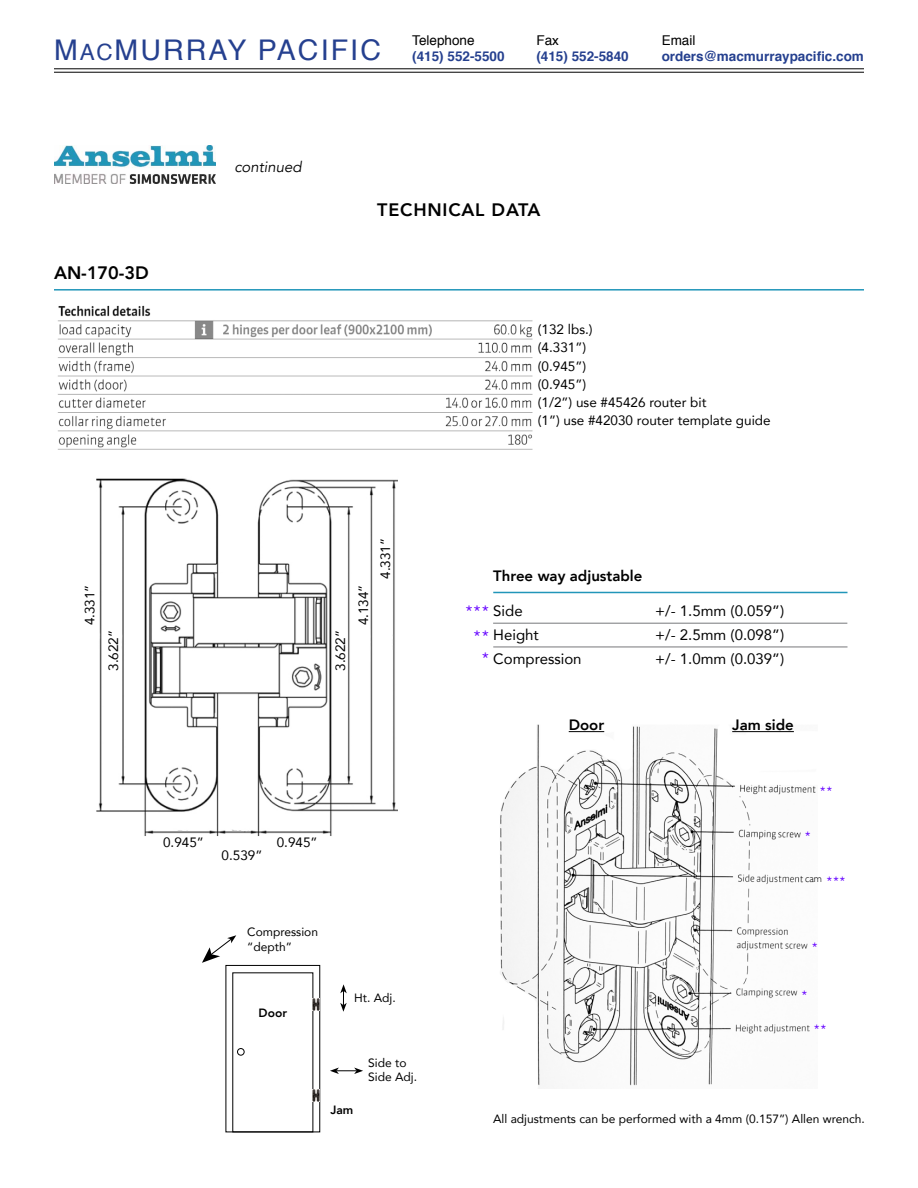
<style>
.page{position:relative;width:918px;height:1188px;background:#fff}
.page>*{position:absolute;margin:0;border:0;box-sizing:border-box;transform-origin:0 0}
.t1{font:28.5px "Helvetica";letter-spacing:.075em;color:#25408f}
.t2{font:800 18px "Avenir";letter-spacing:.045em;color:#000}
.t3{font:15px "Avenir";color:#000}
.t4{font:800 15px "Avenir";color:#000}
.t5{font:italic 15px "Avenir";color:#000}
.t6{font:13.5px/18.3px "Avenir";color:#000}
.t7{font:700 13.5px "Helvetica";color:#25408f}
.t8{font:13.5px "Helvetica";color:#000}
.t9{font:12px/14.4px "Avenir";color:#000}
.t10{font:12px "Avenir";color:#6400ff}
.t11{font:800 12px "Avenir";color:#000}
.t12{font:300 10.5px "Gill Sans";color:#000}
.s1{font-size:22.5px}
.s2{font-weight:700;font-size:13.5px}
.s3{color:#6400ff}
</style>
<div class="page">
<hr style="left:54px;top:72px;width:810px;height:1px;background:#000">
<hr style="left:54px;top:68px;width:810px;height:1px;background:#000">
<img style="left:54px;top:146px;width:162px;height:37px">
<img style="left:57px;top:305px;width:476px;height:145px">
<hr style="left:54px;top:289px;width:810px;height:2px;background:#2196b9">
<img style="left:96px;top:478px;width:302px;height:358px">
<img style="left:500px;top:724px;width:316px;height:365px">
<hr style="left:493px;top:592px;width:355px;height:1px;background:#2196b9">
<hr style="left:493px;top:623px;width:354px;height:1px;background:#77787b">
<hr style="left:493px;top:647px;width:355px;height:1px;background:#77787b">
<hr style="left:569px;top:731px;width:35px;height:1px;background:#000">
<hr style="left:732px;top:731px;width:62px;height:1px;background:#000">
<div style="left:237px;top:1048px;width:7px;height:7px;border:1px solid #000;border-radius:50%"></div>
<svg style="left:313px;top:999px;width:7px;height:12px"></svg>
<svg style="left:313px;top:1089px;width:7px;height:12px"></svg>
<svg style="left:340px;top:984px;width:7px;height:28px"></svg>
<svg style="left:330px;top:1068px;width:33px;height:6px"></svg>
<svg style="left:202px;top:935px;width:34px;height:28px"></svg>
<p class="t8" style="left:412px;top:29px;width:64px">Telephone</p>
<h1 class="t1" style="left:54px;top:28px;width:452px">M<span class="s1">AC</span>MURRAY PACIFIC <span class="s2">(415) 552-5500</span></h1>
<p class="t8" style="left:536px;top:29px;width:24px">Fax</p>
<p class="t7" style="left:536px;top:45px;width:94px">(415) 552-5840</p>
<p class="t8" style="left:662px;top:29px;width:35px">Email</p>
<p class="t7" style="left:662px;top:45px;width:204px">orders@macmurraypacific.com</p>
<h2 class="t2" style="left:54px;top:259px;width:94px">AN-170-3D</h2>
<p class="t5" style="left:234px;top:158px;width:69px">continued</p>
<h2 class="t2" style="left:377px;top:196px;width:165px">technical data</h2>
<p class="t6" style="left:80px;top:625px;width:42px;rotate:-90deg">4.331”</p>
<p class="t6" style="left:104px;top:671px;width:42px;rotate:-90deg">3.622”</p>
<p class="t6" style="left:331px;top:671px;width:42px;rotate:-90deg">3.622”</p>
<p class="t6" style="left:354px;top:625px;width:42px;rotate:-90deg">4.134”</p>
<p class="t6" style="left:376px;top:579px;width:42px;rotate:-90deg">4.331”</p>
<p class="t6" style="left:163px;top:833px;width:42px">0.945”</p>
<p class="t6" style="left:277px;top:833px;width:42px">0.945”</p>
<p class="t6" style="left:222px;top:846px;width:42px">0.539”</p>
<p class="t9" style="left:247px;top:925px;width:72px">Compression “depth”</p>
<p class="t11" style="left:259px;top:1003px;width:30px">Door</p>
<p class="t9" style="left:354px;top:991px;width:43px">Ht. Adj.</p>
<p class="t11" style="left:330px;top:1100px;width:24px">Jam</p>
<p class="t9" style="left:368px;top:1055px;width:50px">Side to<br>Side Adj.</p>
<p class="t6" style="left:538px;top:320px;width:234px">(132 lbs.)<br>(4.331”)<br>(0.945”)<br>(0.945”)<br>(1/2”) use #45426 router bit<br>(1”) use #42030 router template guide</p>
<p class="t4" style="left:493px;top:564px;width:151px">Three way adjustable</p>
<p class="t3" style="left:466px;top:598px;width:58px"><span class="s3">***</span> Side</p>
<p class="t3" style="left:655px;top:598px;width:130px">+/- 1.5mm (0.059”)</p>
<p class="t3" style="left:474px;top:622px;width:66px"><span class="s3">**</span> Height</p>
<p class="t3" style="left:655px;top:622px;width:130px">+/- 2.5mm (0.098”)</p>
<p class="t3" style="left:482px;top:646px;width:101px"><span class="s3">*</span> Compression</p>
<p class="t3" style="left:655px;top:646px;width:130px">+/- 1.0mm (0.039”)</p>
<p class="t4" style="left:569px;top:714px;width:37px">Door</p>
<p class="t4" style="left:732px;top:714px;width:63px">Jam side</p>
<p class="t10" style="left:820px;top:781px;width:13px">**</p>
<p class="t10" style="left:805px;top:827px;width:7px">*</p>
<p class="t10" style="left:827px;top:871px;width:20px">***</p>
<p class="t12" style="left:805px;top:871px;width:18px">cam</p>
<p class="t10" style="left:812px;top:937px;width:7px">*</p>
<p class="t10" style="left:802px;top:985px;width:7px">*</p>
<p class="t10" style="left:814px;top:1019px;width:13px">**</p>
<p class="t9" style="left:493px;top:1112px;width:373px">All adjustments can be performed with a 4mm (0.157”) Allen wrench.</p>
</div>
